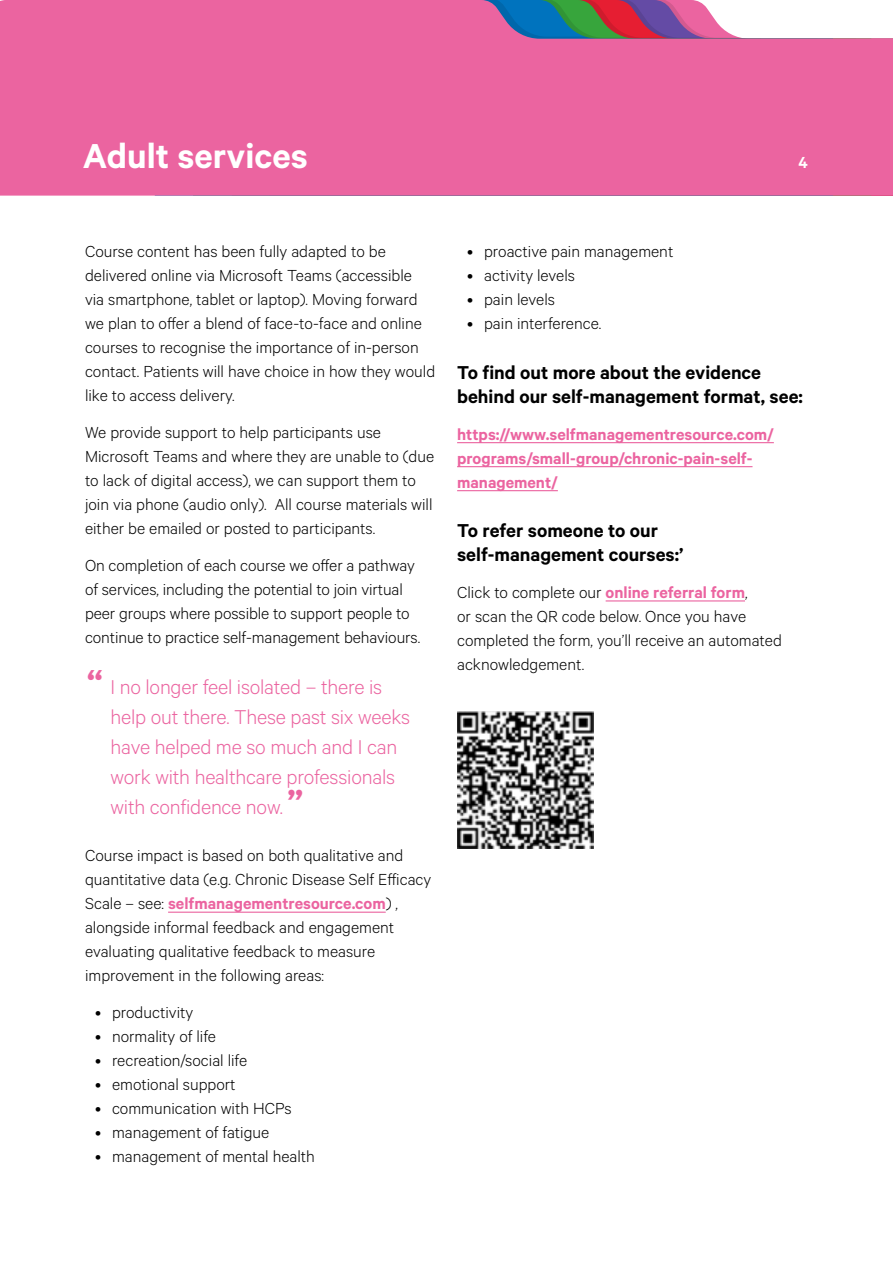
<style>
.page{position:relative;width:893px;height:1263px;background:#fff}
.page>*{position:absolute;margin:0;border:0;box-sizing:border-box;transform-origin:0 0}
.t1{font:600 39px "Calibre";color:#fff}
.t2{font:300 22.5px/30px "Calibre";letter-spacing:-.01em;color:#eb64a0}
.t3{font:600 21px/24px "Calibre";color:#000}
.t4{font:300 18px/24px "Calibre";color:#000}
.t5{font:600 18px/24px "Calibre";color:#eb64a0}
.t6{font:600 18px "Calibre";color:#fff}
.s1{font-weight:600;font-size:39px}
.s2{font-weight:600;color:#eb64a0}
</style>
<div class="page">
<svg style="left:0;top:0;width:893px;height:196px;background:#e569a2"></svg>
<hr style="left:168px;top:912px;width:218px;height:1px;background:#eb64a0">
<hr style="left:457px;top:442px;width:317px;height:1px;background:#eb64a0">
<hr style="left:457px;top:466px;width:295px;height:1px;background:#eb64a0">
<hr style="left:457px;top:490px;width:101px;height:1px;background:#eb64a0">
<hr style="left:606px;top:600px;width:139px;height:1px;background:#eb64a0">
<img style="left:457px;top:711px;width:137px;height:137px">
<h1 class="t1" style="left:83px;top:133px;width:226px">Adult services</h1>
<p class="t6" style="left:799px;top:152px;width:11px">4</p>
<p class="t4" style="left:85px;top:239px;width:352px">Course content has been fully adapted to be delivered online via Microsoft Teams (accessible via smartphone, tablet or laptop). Moving forward we plan to offer a blend of face-to-face and online courses to recognise the importance of in-person contact. Patients will have choice in how they would like to access delivery.</p>
<p class="t4" style="left:85px;top:420px;width:351px">We provide support to help participants use Microsoft Teams and where they are unable to (due to lack of digital access), we can support them to join via phone (audio only). All course materials will either be emailed or posted to participants.</p>
<p class="t4" style="left:85px;top:552px;width:337px">On completion of each course we offer a pathway of services, including the potential to join virtual peer groups where possible to support people to continue to practice self-management behaviours.</p>
<p class="t2" style="left:111px;top:671px;width:301px;text-indent:-23px"><span class="s1">“</span> I no longer feel isolated – there is help out there. These past six weeks have helped me so much and I can work with healthcare professionals with confidence now. <span class="s1">”</span></p>
<p class="t4" style="left:85px;top:843px;width:348px">Course impact is based on both qualitative and quantitative data (e.g. Chronic Disease Self Efficacy Scale – see: <span class="s2">selfmanagementresource.com</span>) , alongside informal feedback and engagement evaluating qualitative feedback to measure improvement in the following areas:</p>
<p class="t4" style="left:95px;top:999px;width:100px">• productivity</p>
<p class="t4" style="left:95px;top:1023px;width:123px">• normality of life</p>
<p class="t4" style="left:95px;top:1047px;width:154px">• recreation/social life</p>
<p class="t4" style="left:95px;top:1071px;width:142px">• emotional support</p>
<p class="t4" style="left:95px;top:1095px;width:198px">• communication with HCPs</p>
<p class="t4" style="left:95px;top:1119px;width:176px">• management of fatigue</p>
<p class="t4" style="left:95px;top:1143px;width:221px">• management of mental health</p>
<p class="t4" style="left:467px;top:239px;width:208px">• proactive pain management</p>
<p class="t4" style="left:467px;top:263px;width:109px">• activity levels</p>
<p class="t4" style="left:467px;top:287px;width:89px">• pain levels</p>
<p class="t4" style="left:467px;top:311px;width:136px">• pain interference.</p>
<p class="t3" style="left:457px;top:360px;width:347px">To find out more about the evidence behind our self-management format, see:</p>
<p class="t5" style="left:457px;top:421px;width:318px">https://www.selfmanagementresource.com/ programs/small-group/chronic-pain-self&shy;management/</p>
<p class="t3" style="left:457px;top:518px;width:228px">To refer someone to our self-management courses:’</p>
<p class="t4" style="left:457px;top:579px;width:326px">Click to complete our <span class="s2">online referral form</span>,<br>or scan the QR code below. Once you have completed the form, you’ll receive an automated acknowledgement.</p>
</div>
